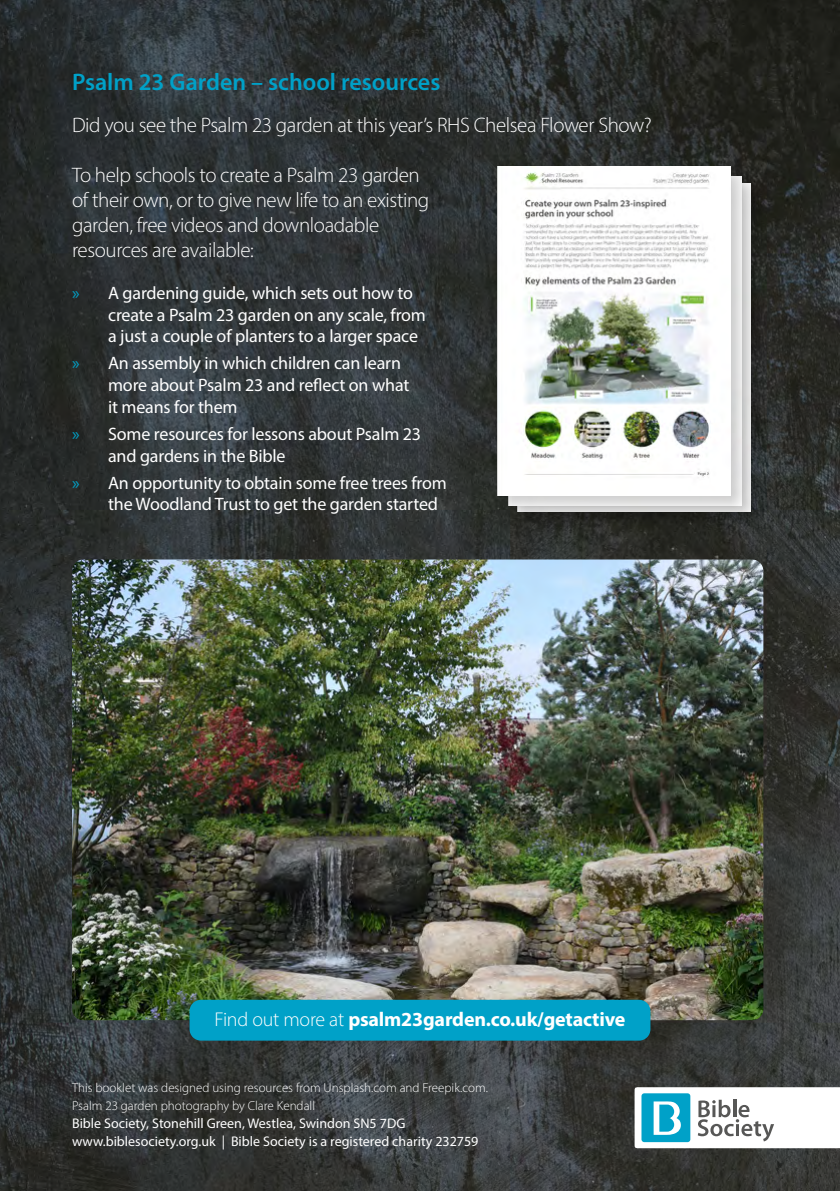
<style>
.page{position:relative;width:840px;height:1191px;background:#fff}
.page>*{position:absolute;margin:0;border:0;box-sizing:border-box;transform-origin:0 0}
.t1{font:600 24px "Myriad Pro";color:#00a1c8}
.t2{font:300 21px/25.2px "Myriad Pro";letter-spacing:-.02em;color:#fff}
.t3{font:700 20px "Myriad Pro";letter-spacing:-.01em;color:#fff}
.t4{font:18px/21.6px "Myriad Pro";letter-spacing:-.01em;color:#fff}
.t5{font:14px/18px "Myriad Pro";color:#fff}
.t6{font:300 13px/18px "Myriad Pro";color:#fff}
.s1{color:#00a1c8}
.s2{font-weight:300}
</style>
<div class="page">
<img style="left:0;top:0;width:839px;height:1191px">
<svg style="left:634px;top:1086px;width:205px;height:62px"></svg>
<img style="left:72px;top:559px;width:691px;height:461px">
<div style="left:514px;top:180px;width:255px;height:351px;background:#000;opacity:.2"></div>
<div style="left:505px;top:173px;width:255px;height:351px;background:#000;opacity:.2"></div>
<div style="left:494px;top:163px;width:255px;height:351px;background:#000;opacity:.2"></div>
<img style="left:497px;top:167px;width:233px;height:328px">
<div style="left:189px;top:999px;width:461px;height:41px;background:#00a1c8;border-radius:11px"></div>
<h1 class="t1" style="left:72px;top:67px;width:369px">Psalm 23 Garden – school resources</h1>
<p class="t2" style="left:72px;top:112px;width:581px">Did you see the Psalm 23 garden at this year’s RHS Chelsea Flower Show?</p>
<p class="t2" style="left:72px;top:162px;width:358px">To help schools to create a Psalm 23 garden of their own, or to give new life to an existing garden, free videos and downloadable resources are available:</p>
<p class="t4" style="left:108px;top:282px;width:319px;text-indent:-36px"><span class="s1">»</span> A gardening guide, which sets out how to create a Psalm 23 garden on any scale, from a just a couple of planters to a larger space</p>
<p class="t4" style="left:108px;top:352px;width:302px;text-indent:-36px"><span class="s1">»</span> An assembly in which children can learn more about Psalm 23 and reflect on what it means for them</p>
<p class="t4" style="left:108px;top:423px;width:314px;text-indent:-36px"><span class="s1">»</span> Some resources for lessons about Psalm 23 and gardens in the Bible</p>
<p class="t4" style="left:108px;top:472px;width:340px;text-indent:-36px"><span class="s1">»</span> An opportunity to obtain some free trees from the Woodland Trust to get the garden started</p>
<p class="t3" style="left:214px;top:1006px;width:412px"><span class="s2">Find out more at</span> psalm23garden.co.uk/getactive</p>
<p class="t6" style="left:72px;top:1078px;width:417px">This booklet was designed using resources from Unsplash.com and Freepik.com.<br>Psalm 23 garden photography by Clare Kendall</p>
<p class="t5" style="left:72px;top:1113px;width:407px">Bible Society, Stonehill Green, Westlea, Swindon SN5 7DG www.biblesociety.org.uk | Bible Society is a registered charity 232759</p>
</div>
